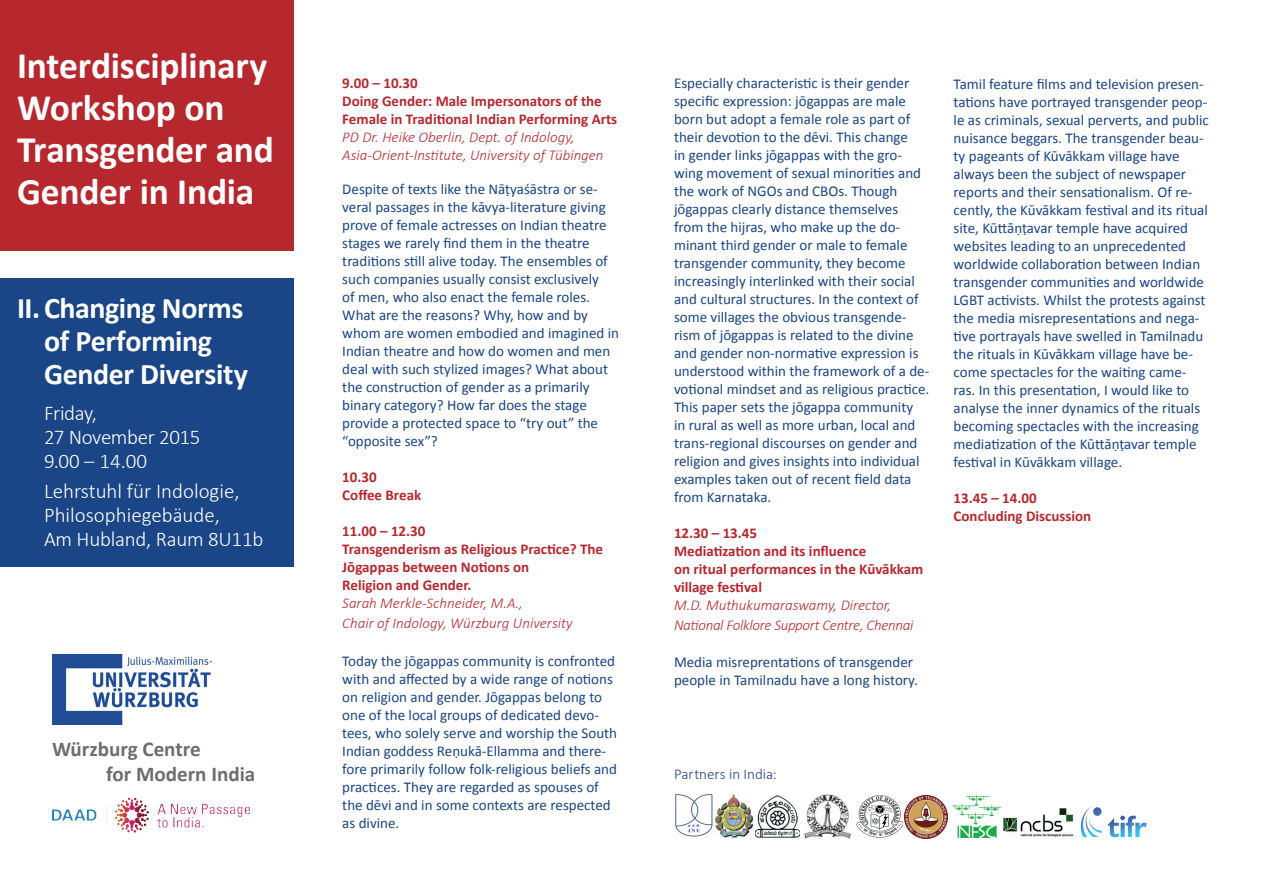
<style>
.page{position:relative;width:1263px;height:893px;background:#fff}
.page>*{position:absolute;margin:0;border:0;box-sizing:border-box;transform-origin:0 0}
.t1{font:700 37.5px/42px "Calibri";letter-spacing:-.005em;color:#fff}
.t2{font:700 30px/33px "Calibri";letter-spacing:-.015em;color:#fff}
.t3{font:700 21.15px/25.3px "Calibri";color:#6c6d70}
.t4{font:300 21px/24px "Calibri";color:#fff}
.t5{font:300 21px/24px "Calibri";letter-spacing:-.02em;color:#fff}
.t6{font:15px/18px "Calibri";color:#1a4586}
.t7{font:700 15px/18px "Calibri";color:#b7282e}
.t8{font:italic 300 15px/18px "Calibri";color:#b7282e}
.t9{font:italic 300 15px/19.8px "Calibri";letter-spacing:-.02em;color:#b7282e}
.t10{font:300 15px "Calibri";color:#253f8e}
</style>
<div class="page">
<img style="left:856px;top:795px;width:47px;height:43px">
<img style="left:675px;top:794px;width:38px;height:42px">
<img style="left:755px;top:795px;width:45px;height:43px">
<img style="left:952px;top:796px;width:49px;height:41px">
<img style="left:715px;top:794px;width:39px;height:44px">
<svg style="left:904px;top:810px;width:44px;height:29px"></svg>
<img style="left:905px;top:795px;width:42px;height:43px">
<img style="left:1003px;top:808px;width:71px;height:29px">
<img style="left:804px;top:794px;width:47px;height:45px">
<img style="left:1080px;top:806px;width:67px;height:32px">
<div style="left:0;top:0;width:293px;height:251px;background:#b7282e"></div>
<img style="left:52px;top:797px;width:198px;height:36px">
<img style="left:52px;top:654px;width:159px;height:70px">
<div style="left:0;top:278px;width:293px;height:289px;background:#1a4586"></div>
<h1 class="t1" style="left:17px;top:44px;width:258px">Interdisciplinary<br>Workshop on<br>Transgender and<br>Gender in India</h1>
<h2 class="t2" style="left:44px;top:291px;width:205px;text-indent:-27px">II.Changing Norms of Performing<br>Gender Diversity</h2>
<h3 class="t5" style="left:44px;top:401px;width:158px">Friday,<br>27 November 2015<br>9.00 – 14.00</h3>
<h3 class="t4" style="left:44px;top:479px;width:221px">Lehrstuhl für Indologie,<br>Philosophiegebäude,<br>Am Hubland, Raum 8U11b</h3>
<h3 class="t3" style="left:106px;top:736px;width:151px;text-indent:-54px">Würzburg Centre<br>for Modern India</h3>
<p class="t7" style="left:342px;top:74px;width:276px">9.00 – 10.30<br>Doing Gender: Male Impersonators of the<br>Female in Traditional Indian Performing Arts</p>
<p class="t8" style="left:342px;top:128px;width:263px">PD Dr. Heike Oberlin, Dept. of Indology,<br>Asia-Orient-Institute, University of Tübingen</p>
<p class="t6" style="left:342px;top:180px;width:278px">Despite of texts like the Nāṭyaśāstra or se&shy;veral passages in the kāvya-literature giving prove of female actresses on Indian theatre stages we rarely find them in the theatre traditions still alive today. The ensembles of such companies usually consist exclusively<br>of men, who also enact the female roles.<br>What are the reasons? Why, how and by whom are women embodied and imagined in Indian theatre and how do women and men deal with such stylized images? What about the construction of gender as a primarily binary category? How far does the stage provide a protected space to “try out” the “opposite sex”?</p>
<p class="t7" style="left:342px;top:468px;width:80px">10.30<br>Coffee Break</p>
<p class="t7" style="left:342px;top:522px;width:262px">11.00 – 12.30<br>Transgenderism as Religious Practice? The<br>Jōgappas between Notions on<br>Religion and Gender.</p>
<p class="t8" style="left:342px;top:593px;width:232px;line-height:19.8px">Sarah Merkle-Schneider, M.A.,<br>Chair of Indology, Würzburg University</p>
<p class="t6" style="left:342px;top:652px;width:276px">Today the jōgappas community is confronted with and affected by a wide range of notions on religion and gender. Jōgappas belong to one of the local groups of dedicated devo&shy;tees, who solely serve and worship the South Indian goddess Reṇukā-Ellamma and there&shy;fore primarily follow folk-religious beliefs and practices. They are regarded as spouses of the dēvi and in some contexts are respected as divine.</p>
<p class="t6" style="left:674px;top:74px;width:257px">Especially characteristic is their gender specific expression: jōgappas are male born but adopt a female role as part of their devotion to the dēvi. This change<br>in gender links jōgappas with the gro&shy;wing movement of sexual minorities and the work of NGOs and CBOs. Though jōgappas clearly distance themselves from the hijras, who make up the do&shy;minant third gender or male to female transgender community, they become increasingly interlinked with their social and cultural structures. In the context of some villages the obvious transgende&shy;rism of jōgappas is related to the divine and gender non-normative expression is understood within the framework of a de&shy;votional mindset and as religious practice.<br>This paper sets the jōgappa community<br>in rural as well as more urban, local and trans-regional discourses on gender and religion and gives insights into individual examples taken out of recent field data from Karnataka.</p>
<p class="t7" style="left:674px;top:524px;width:251px">12.30 – 13.45<br>Mediatization and its influence<br>on ritual performances in the Kūvākkam village festival</p>
<p class="t9" style="left:674px;top:595px;width:241px">M.D. Muthukumaraswamy, Director,<br>National Folklore Support Centre, Chennai</p>
<p class="t6" style="left:674px;top:653px;width:245px">Media misreprentations of transgender people in Tamilnadu have a long history.</p>
<p class="t6" style="left:954px;top:75px;width:257px">Tamil feature films and television presen&shy;tations have portrayed transgender peop&shy;le as criminals, sexual perverts, and public nuisance beggars. The transgender beau&shy;ty pageants of Kūvākkam village have always been the subject of newspaper reports and their sensationalism. Of re&shy;cently, the Kūvākkam festival and its ritual site, Kūttāṇṭavar temple have acquired websites leading to an unprecedented worldwide collaboration between Indian transgender communities and worldwide LGBT activists. Whilst the protests against the media misrepresentations and nega&shy;tive portrayals have swelled in Tamilnadu the rituals in Kūvākkam village have be&shy;come spectacles for the waiting came&shy;ras. In this presentation, I would like to analyse the inner dynamics of the rituals becoming spectacles with the increasing mediatization of the Kūttāṇṭavar temple festival in Kūvākkam village.</p>
<p class="t7" style="left:954px;top:489px;width:139px">13.45 – 14.00<br>Concluding Discussion</p>
<p class="t10" style="left:674px;top:764px;width:104px">Partners in India:</p>
</div>
